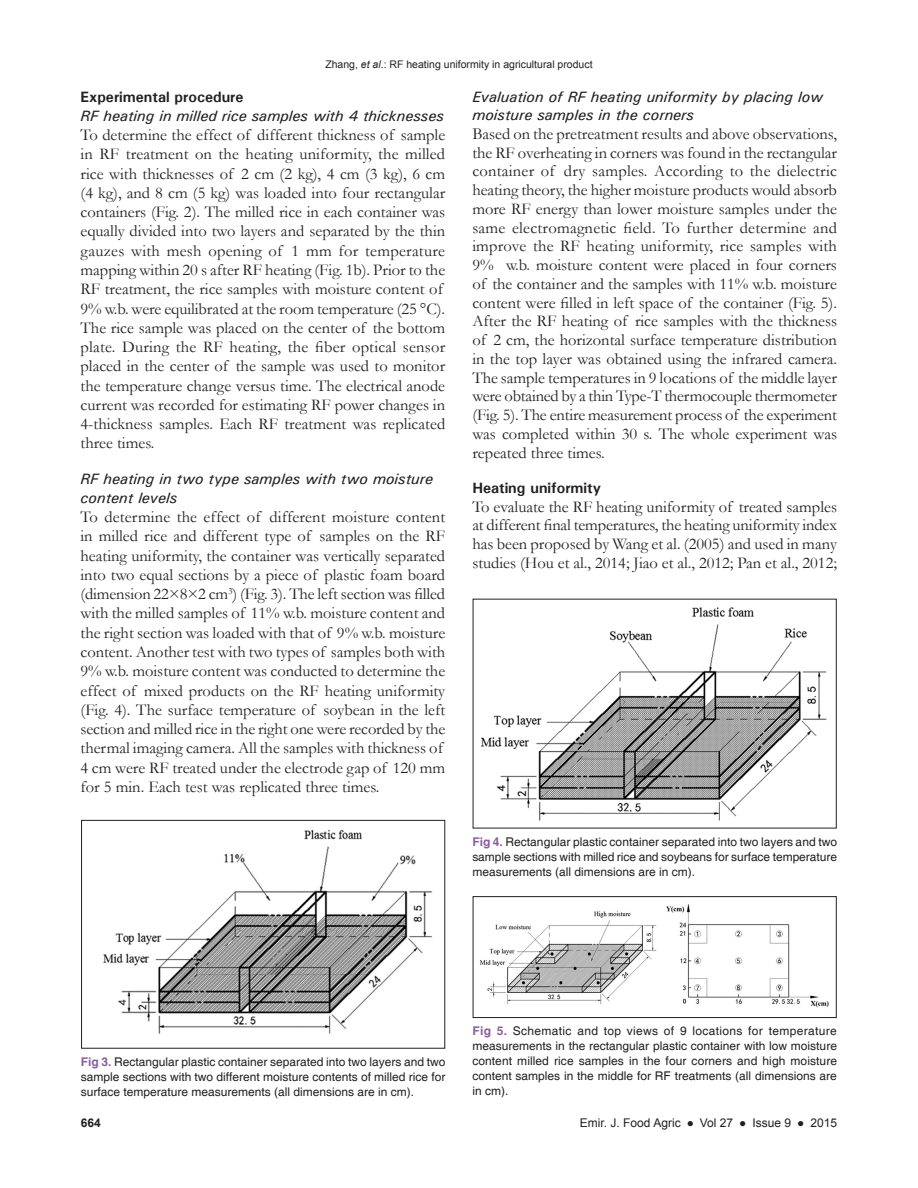
<style>
.page{position:relative;width:918px;height:1188px;background:#fff}
.page>*{position:absolute;margin:0;border:0;box-sizing:border-box;transform-origin:0 0}
.TX{font:16.5px/19.4px "Garamond";color:#231f20}
.t1{font:italic 500 15px/18.6px "Univers";color:#231f20}
.t2{font:700 15px "Univers";color:#231f20}
.FGC{font:12px/15px "Helvetica";color:#231f20;text-align:justify}
.t3{font:12px "Arial";color:#231f20}
.t4{font:700 12px "Arial";color:#231f20}
.t5{font:10.5px "Arial";color:#231f20}
.s1{font-style:italic}
.s2{font-weight:700;color:#8a5f9d}
</style>
<div class="page">
<img style="left:103px;top:829px;width:329px;height:205px">
<div style="left:81px;top:820px;width:364px;height:228px;border:1px solid #231f20"></div>
<img style="left:480px;top:607px;width:347px;height:214px">
<img style="left:480px;top:904px;width:349px;height:104px">
<div style="left:473px;top:896px;width:363px;height:122px;border:1px solid #231f20"></div>
<p class="t5" style="left:325px;top:58px;width:269px">Zhang, <span class="s1">et al</span>.: RF heating uniformity in agricultural product</p>
<h2 class="t2" style="left:81px;top:87px;width:165px">Experimental procedure</h2>
<h3 class="t1" style="left:81px;top:106px;width:365px">RF heating in milled rice samples with 4 thicknesses</h3>
<p class="TX" style="left:81px;top:125px;width:366px">To determine the effect of different thickness of sample in RF treatment on the heating uniformity, the milled rice with thicknesses of 2 cm (2 kg), 4 cm (3 kg), 6 cm (4 kg), and 8 cm (5 kg) was loaded into four rectangular containers (Fig. 2). The milled rice in each container was equally divided into two layers and separated by the thin gauzes with mesh opening of 1 mm for temperature mapping within 20 s after RF heating (Fig. 1b). Prior to the RF treatment, the rice samples with moisture content of 9% w.b. were equilibrated at the room temperature (25 °C).<br>The rice sample was placed on the center of the bottom plate. During the RF heating, the fiber optical sensor placed in the center of the sample was used to monitor the temperature change versus time. The electrical anode current was recorded for estimating RF power changes in 4-thickness samples. Each RF treatment was replicated three times.</p>
<h3 class="t1" style="left:81px;top:469px;width:354px">RF heating in two type samples with two moisture content levels</h3>
<p class="TX" style="left:81px;top:507px;width:366px">To determine the effect of different moisture content in milled rice and different type of samples on the RF heating uniformity, the container was vertically separated into two equal sections by a piece of plastic foam board (dimension 22×8×2 cm<sup>3</sup>) (Fig. 3). The left section was filled with the milled samples of 11% w.b. moisture content and the right section was loaded with that of 9% w.b. moisture content. Another test with two types of samples both with 9% w.b. moisture content was conducted to determine the effect of mixed products on the RF heating uniformity (Fig. 4). The surface temperature of soybean in the left section and milled rice in the right one were recorded by the thermal imaging camera. All the samples with thickness of 4 cm were RF treated under the electrode gap of 120 mm for 5 min. Each test was replicated three times.</p>
<h3 class="t1" style="left:472px;top:88px;width:352px;line-height:18px">Evaluation of RF heating uniformity by placing low moisture samples in the corners</h3>
<p class="TX" style="left:472px;top:124px;width:366px;line-height:18.8px;text-align:justify">Based on the pretreatment results and above observations, the RF overheating in corners was found in the rectangular container of dry samples. According to the dielectric heating theory, the higher moisture products would absorb more RF energy than lower moisture samples under the same electromagnetic field. To further determine and improve the RF heating uniformity, rice samples with 9% w.b. moisture content were placed in four corners of the container and the samples with 11% w.b. moisture content were filled in left space of the container (Fig. 5).<br>After the RF heating of rice samples with the thickness of 2 cm, the horizontal surface temperature distribution in the top layer was obtained using the infrared camera.<br>The sample temperatures in 9 locations of the middle layer were obtained by a thin Type-T thermocouple thermometer (Fig. 5). The entire measurement process of the experiment was completed within 30 s. The whole experiment was repeated three times.</p>
<h2 class="t2" style="left:472px;top:478px;width:130px">Heating uniformity</h2>
<p class="TX" style="left:472px;top:497px;width:366px;line-height:18.8px;text-align:justify">To evaluate the RF heating uniformity of treated samples at different final temperatures, the heating uniformity index has been proposed by Wang et al. (2005) and used in many studies (Hou et al., 2014; Jiao et al., 2012; Pan et al., 2012;</p>
<p class="FGC" style="left:472px;top:835px;width:366px"><span class="s2">Fig 4.</span> Rectangular plastic container separated into two layers and two sample sections with milled rice and soybeans for surface temperature measurements (all dimensions are in cm).</p>
<p class="FGC" style="left:81px;top:1055px;width:366px"><span class="s2">Fig 3.</span> Rectangular plastic container separated into two layers and two sample sections with two different moisture contents of milled rice for surface temperature measurements (all dimensions are in cm).</p>
<p class="FGC" style="left:472px;top:1024px;width:366px"><span class="s2">Fig 5.</span> Schematic and top views of 9 locations for temperature measurements in the rectangular plastic container with low moisture content milled rice samples in the four corners and high moisture content samples in the middle for RF treatments (all dimensions are in cm).</p>
<p class="t4" style="left:81px;top:1115px;width:22px">664</p>
<p class="t3" style="left:580px;top:1115px;width:259px">Emir. J. Food Agric ● Vol 27 ● Issue 9 ● 2015</p>
</div>
